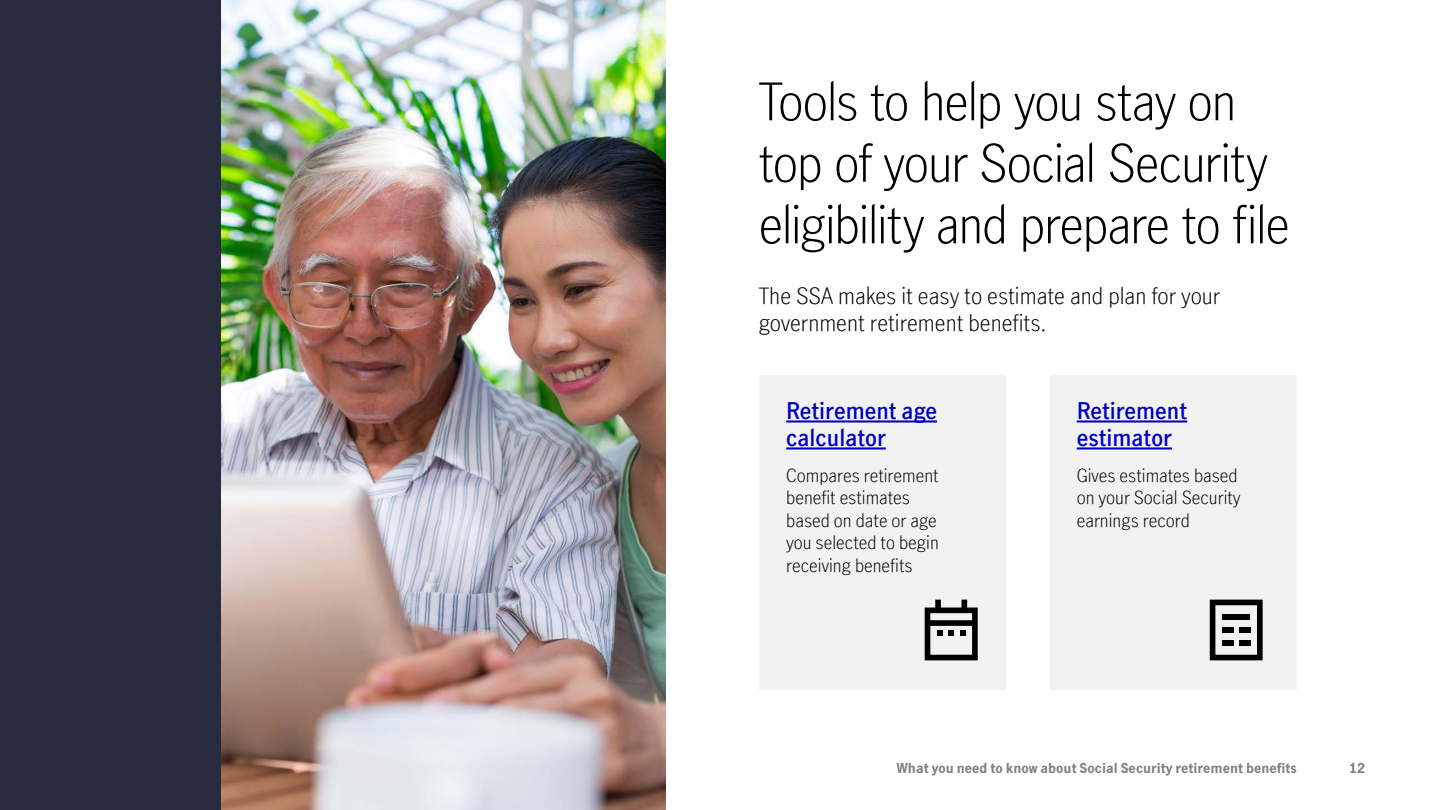
<style>
.page{position:relative;width:1440px;height:810px;background:#fff}
.page>*{position:absolute;margin:0;border:0;box-sizing:border-box;transform-origin:0 0}
.t1{font:300 51px/61.5px "Manulife JH Sans Optimized";letter-spacing:-.025em;color:#000}
.t2{font:300 22.5px/27px "Manulife JH Sans Optimized";color:#000}
.t3{font:600 22.5px/27px "Manulife JH Sans Optimized";color:#0000c1}
.t4{font:300 18px/22.5px "Manulife JH Sans Optimized";color:#000}
.t5{font:700 13.5px "Manulife JH Sans Optimized";color:#808080}
</style>
<div class="page">
<img style="left:221px;top:0;width:444px;height:810px">
<div style="left:759px;top:375px;width:247px;height:315px;background:#f2f2f2"></div>
<hr style="left:786px;top:420px;width:151px;height:3px;background:#0000c1">
<hr style="left:786px;top:447px;width:100px;height:3px;background:#0000c1">
<svg style="left:925px;top:600px;width:53px;height:60px"></svg>
<div style="left:1050px;top:375px;width:247px;height:315px;background:#f2f2f2"></div>
<hr style="left:1077px;top:420px;width:110px;height:3px;background:#0000c1">
<hr style="left:1077px;top:447px;width:95px;height:3px;background:#0000c1">
<svg style="left:1210px;top:600px;width:53px;height:60px"></svg>
<div style="left:0;top:0;width:221px;height:810px;background:#282b3e"></div>
<h1 class="t1" style="left:759px;top:69px;width:533px">Tools to help you stay on top of your Social Security eligibility and prepare to file</h1>
<p class="t2" style="left:759px;top:281px;width:463px">The SSA makes it easy to estimate and plan for your government retirement benefits.</p>
<p class="t3" style="left:786px;top:396px;width:152px">Retirement age calculator</p>
<p class="t4" style="left:786px;top:463px;width:154px">Compares retirement benefit estimates based on date or age you selected to begin receiving benefits</p>
<p class="t3" style="left:1077px;top:396px;width:112px">Retirement estimator</p>
<p class="t4" style="left:1077px;top:463px;width:165px">Gives estimates based on your Social Security earnings record</p>
<p class="t5" style="left:897px;top:758px;width:401px">What you need to know about Social Security retirement benefits</p>
<p class="t5" style="left:1349px;top:758px;width:17px">12</p>
</div>
